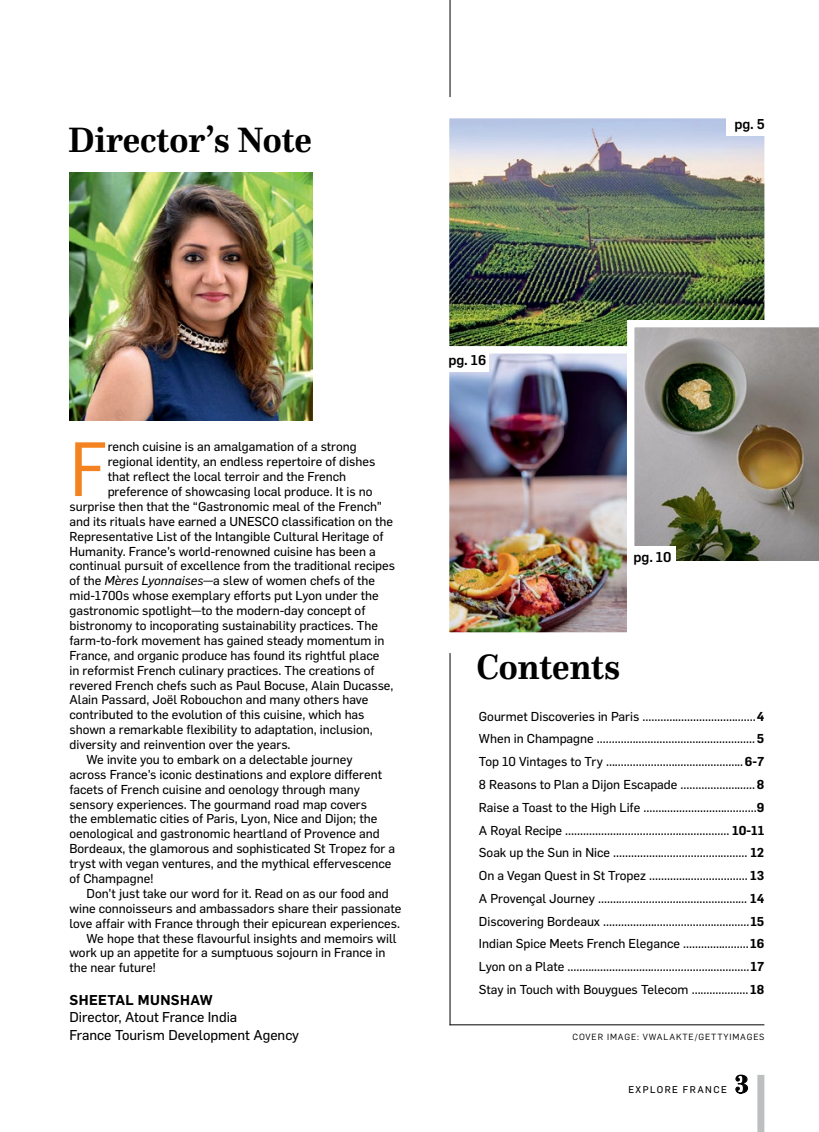
<style>
.page{position:relative;width:819px;height:1132px;background:#fff}
.page>*{position:absolute;margin:0;border:0;box-sizing:border-box;transform-origin:0 0}
.t1{font:75.25px "Flama Semicondensed Basic";color:#f58220}
.t2{font:700 36.75px "Questa";color:#000;scale:.95 1}
.t3{font:700 24.5px "Trianon Display";color:#000}
.t4{font:14px/17.5px "Flama Basic";color:#000}
.t5{font:600 14px "Flama";letter-spacing:.03em;color:#000}
.t6{font:500 14px "Flama";color:#000}
.t7{font:12.6px/22.8px "Flama Basic";color:#000;text-align:justify}
.t8{font:9.62px "Flama Basic";letter-spacing:.15em;color:#000}
.t9{font:8.75px "Flama";letter-spacing:.1em;color:#000}
.s1{font-style:italic}
.s2{font-family:"Flama";font-weight:600}
</style>
<div class="page">
<svg style="left:735px;top:1074px;width:13px;height:19px"></svg>
<div style="left:757px;top:1074px;width:7px;height:57px;background:#bcbec0"></div>
<img style="left:69px;top:173px;width:244px;height:247px">
<img style="left:450px;top:119px;width:313px;height:226px">
<div style="left:442px;top:111px;width:329px;height:242px;border:7px solid #fff"></div>
<img style="left:450px;top:354px;width:176px;height:277px">
<div style="left:442px;top:346px;width:192px;height:293px;border:7px solid #fff"></div>
<img style="left:627px;top:320px;width:192px;height:248px">
<hr style="left:449px;top:653px;width:1px;height:371px;background:#000">
<hr style="left:449px;top:0;width:1px;height:97px;background:#000">
<div style="left:629px;top:546px;width:46px;height:21px;background:#fff"></div>
<div style="left:726px;top:115px;width:46px;height:21px;background:#fff"></div>
<div style="left:446px;top:351px;width:42px;height:21px;background:#fff"></div>
<hr style="left:449px;top:1024px;width:315px;height:1px;background:#000">
<h2 class="t2" style="left:68px;top:116px;width:258px">Director’s Note</h2>
<p class="t6" style="left:734px;top:113px;width:32px">pg. 5</p>
<h1 class="t1" style="left:69px;top:421px;width:40px">F</h1>
<p class="t7" style="left:108px;top:434px;width:250px">rench cuisine is an amalgamation of a strong</p>
<p class="t7" style="left:108px;top:449px;width:269px">regional identity, an endless repertoire of dishes</p>
<p class="t7" style="left:108px;top:464px;width:240px">that reflect the local terroir and the French</p>
<p class="t7" style="left:108px;top:479px;width:266px">preference of showcasing local produce. It is no</p>
<p class="t7" style="left:69px;top:494px;width:314px">surprise then that the “Gastronomic meal of the French”</p>
<p class="t7" style="left:69px;top:509px;width:325px">and its rituals have earned a UNESCO classification on the</p>
<p class="t7" style="left:69px;top:524px;width:315px">Representative List of the Intangible Cultural Heritage of</p>
<p class="t7" style="left:69px;top:538px;width:308px">Humanity. France’s world-renowned cuisine has been a</p>
<p class="t7" style="left:69px;top:553px;width:327px">continual pursuit of excellence from the traditional recipes</p>
<p class="t7" style="left:69px;top:568px;width:307px">of the <span class="s1">Mères Lyonnaises</span>—a slew of women chefs of the</p>
<p class="t7" style="left:69px;top:583px;width:311px">mid-1700s whose exemplary efforts put Lyon under the</p>
<p class="t7" style="left:69px;top:598px;width:297px">gastronomic spotlight—to the modern-day concept of</p>
<p class="t7" style="left:69px;top:613px;width:310px">bistronomy to incoporating sustainability practices. The</p>
<p class="t7" style="left:69px;top:628px;width:316px">farm-to-fork movement has gained steady momentum in</p>
<p class="t7" style="left:69px;top:643px;width:311px">France, and organic produce has found its rightful place</p>
<p class="t7" style="left:69px;top:657px;width:306px">in reformist French culinary practices. The creations of</p>
<p class="t7" style="left:69px;top:672px;width:325px">revered French chefs such as Paul Bocuse, Alain Ducasse,</p>
<p class="t7" style="left:69px;top:687px;width:300px">Alain Passard, Joël Robouchon and many others have</p>
<p class="t7" style="left:69px;top:702px;width:296px">contributed to the evolution of this cuisine, which has</p>
<p class="t7" style="left:69px;top:717px;width:305px">shown a remarkable flexibility to adaptation, inclusion,</p>
<p class="t7" style="left:69px;top:732px;width:222px">diversity and reinvention over the years.</p>
<p class="t7" style="left:87px;top:747px;width:267px">We invite you to embark on a delectable journey</p>
<p class="t7" style="left:69px;top:761px;width:314px">across France’s iconic destinations and explore different</p>
<p class="t7" style="left:69px;top:776px;width:292px">facets of French cuisine and oenology through many</p>
<p class="t7" style="left:69px;top:791px;width:299px">sensory experiences. The gourmand road map covers</p>
<p class="t7" style="left:69px;top:806px;width:309px">the emblematic cities of Paris, Lyon, Nice and Dijon; the</p>
<p class="t7" style="left:69px;top:821px;width:312px">oenological and gastronomic heartland of Provence and</p>
<p class="t7" style="left:69px;top:836px;width:327px">Bordeaux, the glamorous and sophisticated St Tropez for a</p>
<p class="t7" style="left:69px;top:851px;width:323px">tryst with vegan ventures, and the mythical effervescence</p>
<p class="t7" style="left:69px;top:866px;width:86px">of Champagne!</p>
<p class="t7" style="left:87px;top:880px;width:303px">Don’t just take our word for it. Read on as our food and</p>
<p class="t7" style="left:69px;top:895px;width:333px">wine connoisseurs and ambassadors share their passionate</p>
<p class="t7" style="left:69px;top:910px;width:332px">love affair with France through their epicurean experiences.</p>
<p class="t7" style="left:87px;top:925px;width:311px">We hope that these flavourful insights and memoirs will</p>
<p class="t7" style="left:69px;top:940px;width:317px">work up an appetite for a sumptuous sojourn in France in</p>
<p class="t7" style="left:69px;top:955px;width:88px">the near future!</p>
<p class="t5" style="left:69px;top:989px;width:145px">SHEETAL MUNSHAW</p>
<p class="t4" style="left:69px;top:1007px;width:231px">Director, Atout France India<br>France Tourism Development Agency</p>
<p class="t6" style="left:448px;top:349px;width:39px">pg. 16</p>
<p class="t6" style="left:633px;top:546px;width:39px">pg. 10</p>
<h2 class="t2" style="left:476px;top:643px;width:153px">Contents</h2>
<p class="t7" style="left:479px;top:703px;width:287px">Gourmet Discoveries in Paris ......................................<span class="s2">4<br></span>When in Champagne ..................................................... <span class="s2">5<br></span>Top 10 Vintages to Try ..............................................<span class="s2">6-7<br></span>8 Reasons to Plan a Dijon Escapade .........................<span class="s2">8<br></span>Raise a Toast to the High Life ......................................<span class="s2">9<br></span>A Royal Recipe ....................................................... <span class="s2">10-11<br></span>Soak up the Sun in Nice ............................................. <span class="s2">12<br></span>On a Vegan Quest in St Tropez ................................. <span class="s2">13<br></span>A Provençal Journey .................................................. <span class="s2">14<br></span>Discovering Bordeaux .................................................<span class="s2">15<br></span>Indian Spice Meets French Elegance ......................<span class="s2">16<br></span>Lyon on a Plate .............................................................<span class="s2">17<br></span>Stay in Touch with Bouygues Telecom ................... <span class="s2">18</span></p>
<p class="t9" style="left:572px;top:1030px;width:193px">COVER IMAGE: VWALAKTE/GETTYIMAGES</p>
<p class="t8" style="left:628px;top:1082px;width:100px">EXPLORE FRANCE</p>
<h3 class="t3" style="left:734px;top:1064px;width:17px">3</h3>
</div>
